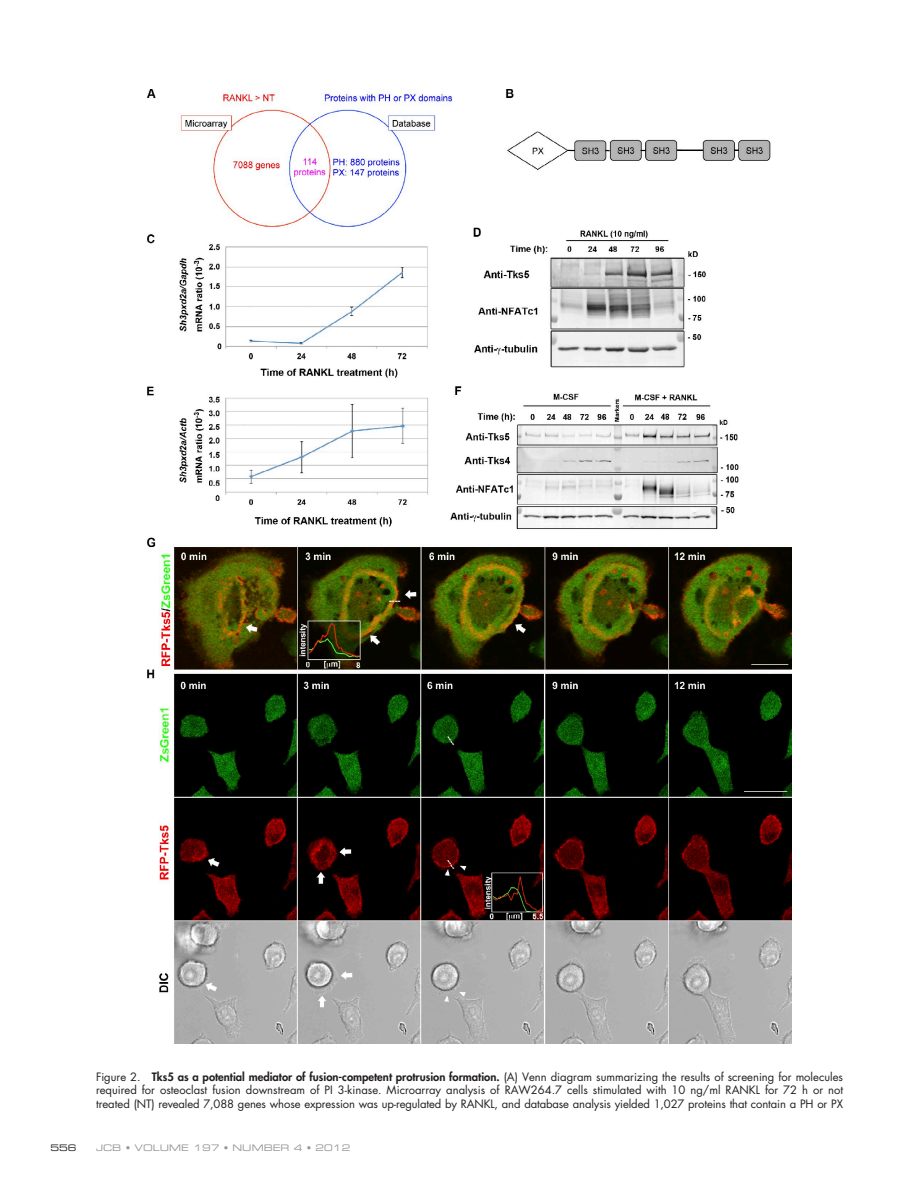
<style>
.page{position:relative;width:918px;height:1188px;background:#fff}
.page>*{position:absolute;margin:0;border:0;box-sizing:border-box;transform-origin:0 0}
.t1{font:11.25px/13.5px "Futura Std";letter-spacing:-.01em;color:#231f20;text-align:justify}
.t2{font:9px "Eurostile LT Std Ex 2";color:#949698}
.t3{font:9px "Eurostile LT Std Ex 2";color:#231f20}
.s1{font-weight:800}
</style>
<div class="page">
<img style="left:147px;top:90px;width:644px;height:954px">
<p class="t1" style="left:96px;top:1070px;width:749px">Figure 2. <span class="s1">Tks5 as a potential mediator of fusion-competent protrusion formation.</span> (A) Venn diagram summarizing the results of screening for molecules required for osteoclast fusion downstream of PI 3-kinase. Microarray analysis of RAW264.7 cells stimulated with 10 ng/ml RANKL for 72 h or not treated (NT) revealed 7,088 genes whose expression was up-regulated by RANKL, and database analysis yielded 1,027 proteins that contain a PH or PX</p>
<p class="t3" style="left:50px;top:1142px;width:28px">556</p>
<p class="t2" style="left:96px;top:1142px;width:256px">JCB • VOLUME 197 • NUMBER 4 • 2012</p>
</div>
